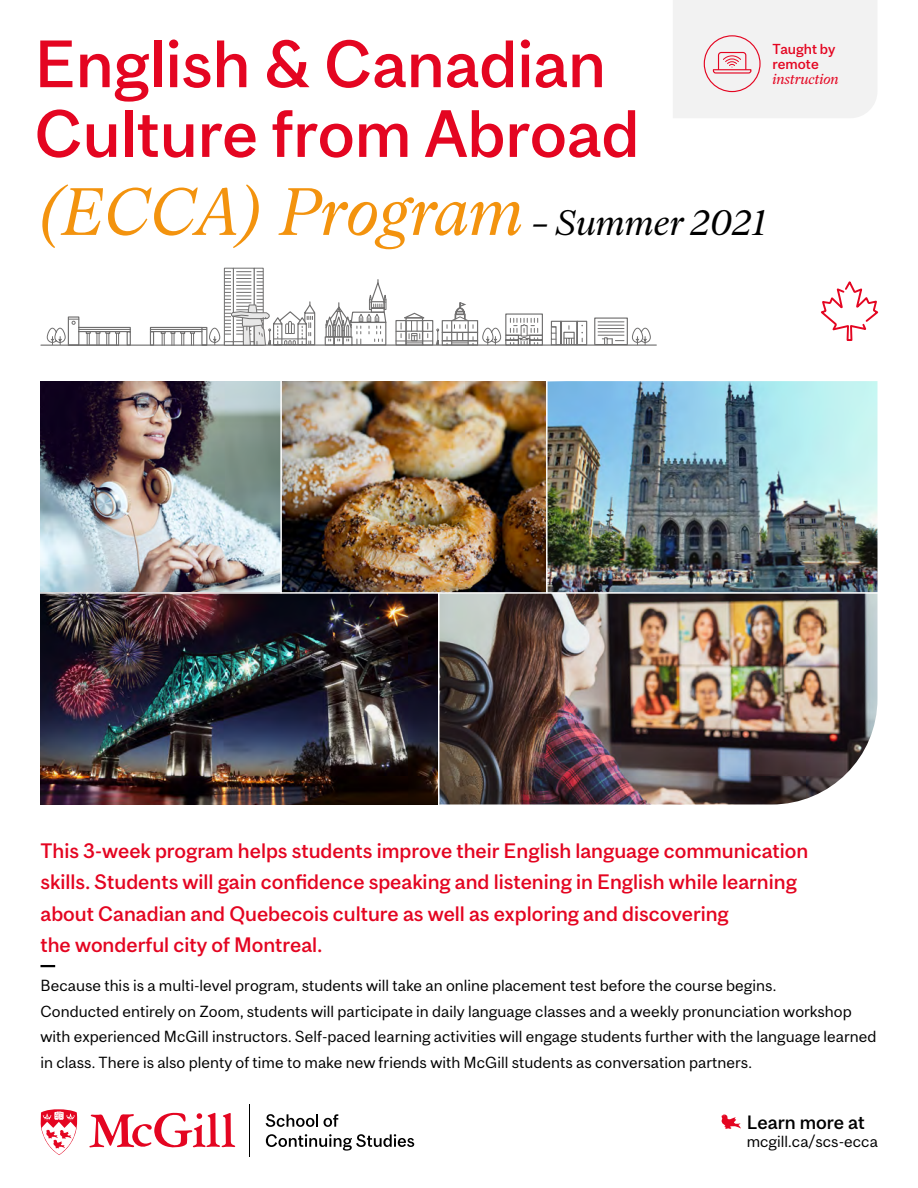
<style>
.page{position:relative;width:918px;height:1188px;background:#fff}
.page>*{position:absolute;margin:0;border:0;box-sizing:border-box;transform-origin:0 0}
.t1{font:500 62.25px/69.8px "Mc Gill Sans";color:#e40521}
.t2{font:italic 62.25px "Mc Gill Serif";color:#f3930e}
.t3{font:500 19.5px/31.5px "Mc Gill Sans";color:#e40521}
.t4{font:500 18px "Mc Gill Sans";color:#000}
.t5{font:15px/25.5px "Mc Gill Sans";color:#000}
.t6{font:500 13.5px/15px "Mc Gill Sans";color:#e40521}
.t7{font:italic 13.5px "Mc Gill Serif";color:#e40521}
.s1{font-size:33px;color:#000}
</style>
<div class="page">
<svg style="left:40px;top:965px;width:15px;height:2px"></svg>
<svg style="left:266px;top:1114px;width:52px;height:13px"></svg>
<svg style="left:324px;top:1114px;width:14px;height:13px"></svg>
<svg style="left:266px;top:1134px;width:148px;height:17px"></svg>
<hr style="left:249px;top:1104px;width:1px;height:53px;background:#000">
<svg style="left:89px;top:1113px;width:147px;height:35px"></svg>
<svg style="left:41px;top:1109px;width:37px;height:46px"></svg>
<svg style="left:721px;top:1115px;width:20px;height:14px"></svg>
<svg style="left:821px;top:281px;width:58px;height:60px"></svg>
<div style="left:673px;top:0;width:204px;height:118px;background:#f2f2f2"></div>
<div style="left:233px;top:268px;width:22px;height:78px;background:#fff;border:1px solid #706f6f"></div>
<div style="left:224px;top:268px;width:10px;height:78px;background:#fff;border:1px solid #706f6f"></div>
<div style="left:254px;top:268px;width:10px;height:78px;background:#fff;border:1px solid #706f6f"></div>
<hr style="left:41px;top:345px;width:166px;height:1px;background:#706f6f">
<svg style="left:46px;top:271px;width:611px;height:75px"></svg>
<img style="left:40px;top:381px;width:838px;height:424px">
<hr style="left:27px;top:592px;width:867px;height:2px;background:#fff">
<hr style="left:280px;top:377px;width:2px;height:216px;background:#fff">
<hr style="left:546px;top:377px;width:2px;height:216px;background:#fff">
<hr style="left:438px;top:593px;width:2px;height:216px;background:#fff">
<h1 class="t1" style="left:35px;top:29px;width:607px">English &amp; Canadian<br>Culture from Abroad</h1>
<h1 class="t2" style="left:35px;top:173px;width:734px">(ECCA) Program <span class="s1">– Summer 2021</span></h1>
<p class="t6" style="left:773px;top:41px;width:64px">Taught by remote</p>
<p class="t7" style="left:773px;top:70px;width:68px">instruction</p>
<p class="t3" style="left:40px;top:834px;width:769px">This 3-week program helps students improve their English language communication skills. Students will gain confidence speaking and listening in English while learning about Canadian and Quebecois culture as well as exploring and discovering<br>the wonderful city of Montreal.</p>
<p class="t5" style="left:40px;top:973px;width:837px">Because this is a multi-level program, students will take an online placement test before the course begins.<br>Conducted entirely on Zoom, students will participate in daily language classes and a weekly pronunciation workshop with experienced McGill instructors. Self-paced learning activities will engage students further with the language learned in class. There is also plenty of time to make new friends with McGill students as conversation partners.</p>
<p class="t4" style="left:747px;top:1111px;width:120px">Learn more at</p>
<p class="t5" style="left:747px;top:1128px;width:133px">mcgill.ca/scs-ecca</p>
</div>
